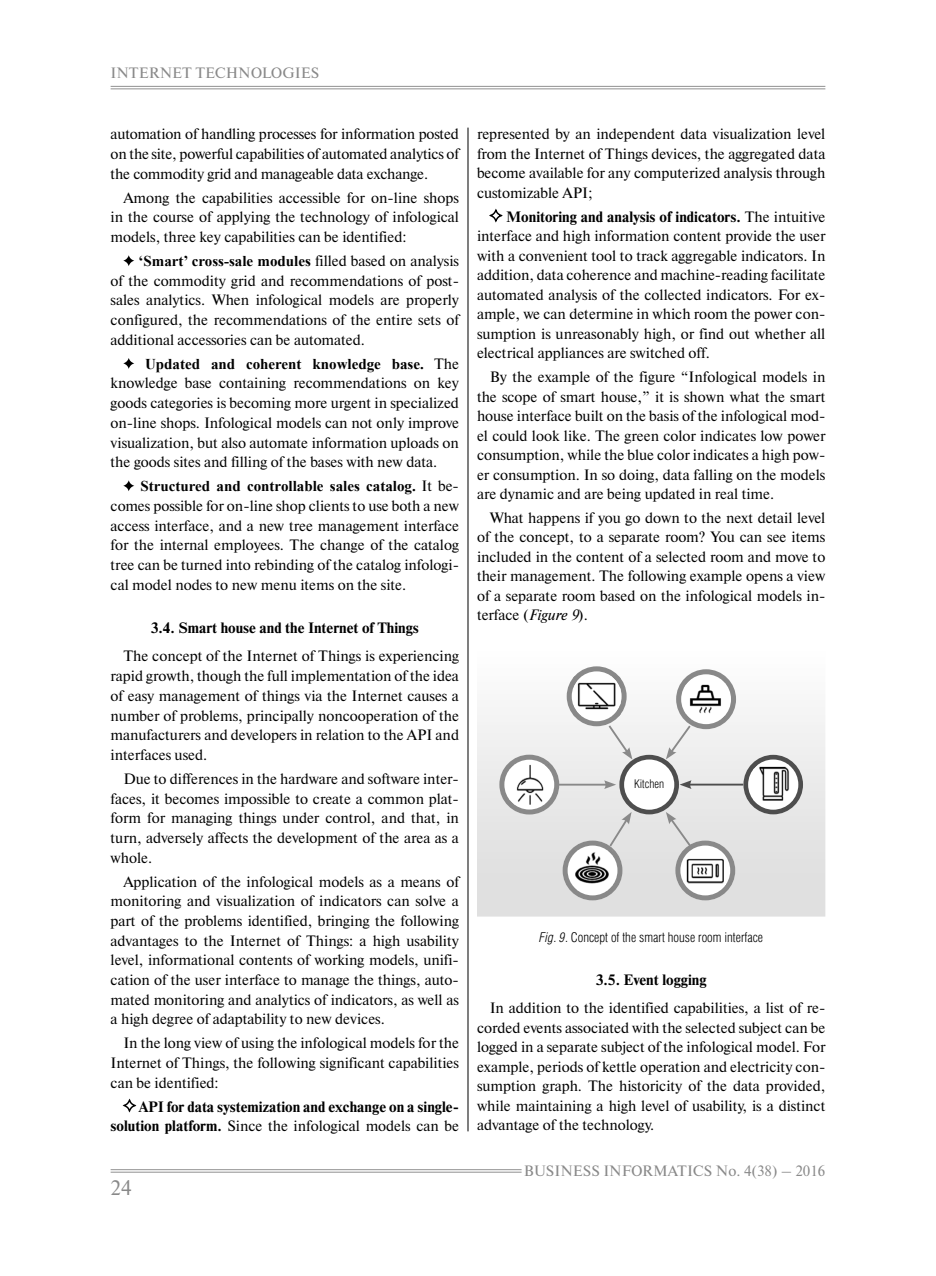
<style>
.page{position:relative;width:936px;height:1276px;background:#fff}
.page>*{position:absolute;margin:0;border:0;box-sizing:border-box;transform-origin:0 0}
.t1{font:21px "Newton C";color:#898989}
.t2{font:15px/19.6px "Newton C";color:#000;text-align:justify}
.t3{font:700 15px/19.6px "Newton C";color:#000;text-align:right}
.t4{font:700 15px "Times New Roman";color:#000}
.t5{font:15px "Newton C";color:#898989}
.t6{font:300 13.5px "Helios Cond";color:#000}
.t7{font:300 12px "Helios Cond";color:#000}
.s1{font-family:"Newton C";font-weight:400}
.s2{font-weight:400}
.s3{font-weight:700}
.s4{font-style:italic}
</style>
<div class="page">
<hr style="left:467px;top:128px;width:1px;height:1003px;background:#000">
<hr style="left:111px;top:86px;width:714px;height:1px;background:#909090">
<hr style="left:111px;top:89px;width:714px;height:1px;background:#909090">
<hr style="left:111px;top:1169px;width:410px;height:1px;background:#909090">
<hr style="left:111px;top:1172px;width:410px;height:1px;background:#909090">
<svg style="left:123px;top:255px;width:11px;height:11px"></svg>
<svg style="left:123px;top:358px;width:11px;height:11px"></svg>
<svg style="left:123px;top:480px;width:11px;height:11px"></svg>
<svg style="left:122px;top:1098px;width:15px;height:15px"></svg>
<svg style="left:489px;top:208px;width:14px;height:15px"></svg>
<svg style="left:477px;top:698px;width:348px;height:218px"></svg>
<svg style="left:743px;top:755px;width:60px;height:59px"></svg>
<hr style="left:688px;top:783px;width:55px;height:2px;background:#4e4e4e">
<svg style="left:679px;top:780px;width:12px;height:9px"></svg>
<svg style="left:665px;top:669px;width:71px;height:90px"></svg>
<svg style="left:665px;top:812px;width:70px;height:88px"></svg>
<svg style="left:499px;top:666px;width:133px;height:234px"></svg>
<div style="left:621px;top:757px;width:55px;height:55px;background:#fff;border-radius:50%"></div>
<div style="left:619px;top:755px;width:60px;height:59px;border:5px solid #4e4e4e;border-radius:50%"></div>
<img style="left:573px;top:676px;width:47px;height:40px">
<img style="left:685px;top:679px;width:40px;height:40px">
<img style="left:509px;top:764px;width:40px;height:40px">
<img style="left:685px;top:857px;width:40px;height:28px">
<img style="left:573px;top:850px;width:39px;height:40px">
<img style="left:753px;top:764px;width:40px;height:36px">
<p class="t5" style="left:111px;top:67px;width:210px">INTERNET TECHNOLOGIES</p>
<p class="t2" style="left:111px;top:126px;width:350px">automation of handling processes for information posted on the site, powerful capabilities of automated analytics of the commodity grid and manageable data exchange.</p>
<p class="t2" style="left:111px;top:189px;width:350px;text-indent:13px">Among the capabilities accessible for on-line shops in the course of applying the technology of infological models, three key capabilities can be identified:</p>
<p class="t4" style="left:139px;top:253px;width:322px">‘Smart’ cross-sale modules <span class="s1">filled based on analysis</span></p>
<p class="t2" style="left:111px;top:272px;width:350px">of the commodity grid and recommendations of post&shy;sales analytics. When infological models are properly configured, the recommendations of the entire sets of additional accessories can be automated.</p>
<p class="t4" style="left:145px;top:355px;width:315px">Updated and coherent knowledge base. <span class="s1">The</span></p>
<p class="t2" style="left:111px;top:375px;width:350px">knowledge base containing recommendations on key goods categories is becoming more urgent in specialized on-line shops. Infological models can not only improve visualization, but also automate information uploads on the goods sites and filling of the bases with new data.</p>
<p class="t4" style="left:140px;top:478px;width:320px">Structured and controllable sales catalog. <span class="s1">It be-</span></p>
<p class="t2" style="left:111px;top:497px;width:350px">comes possible for on-line shop clients to use both a new access interface, and a new tree management interface for the internal employees. The change of the catalog tree can be turned into rebinding of the catalog infologi&shy;cal model nodes to new menu items on the site.</p>
<p class="t3" style="left:151px;top:619px;width:269px">3.4. Smart house and the Internet of Things</p>
<p class="t2" style="left:111px;top:648px;width:350px;text-indent:13px">The concept of the Internet of Things is experiencing rapid growth, though the full implementation of the idea of easy management of things via the Internet causes a number of problems, principally noncooperation of the manufacturers and developers in relation to the API and interfaces used.</p>
<p class="t2" style="left:111px;top:770px;width:350px;text-indent:13px">Due to differences in the hardware and software inter&shy;faces, it becomes impossible to create a common plat&shy;form for managing things under control, and that, in turn, adversely affects the development of the area as a whole.</p>
<p class="t2" style="left:111px;top:873px;width:350px;text-indent:13px">Application of the infological models as a means of monitoring and visualization of indicators can solve a part of the problems identified, bringing the following advantages to the Internet of Things: a high usability level, informational contents of working models, unifi&shy;cation of the user interface to manage the things, auto&shy;mated monitoring and analytics of indicators, as well as a high degree of adaptability to new devices.</p>
<p class="t2" style="left:111px;top:1034px;width:350px;text-indent:13px">In the long view of using the infological models for the Internet of Things, the following significant capabilities can be identified:</p>
<p class="t3" style="left:111px;top:1097px;width:350px">API for data systemization and exchange on a single&shy;solution platform. <span class="s2">Since the infological models can be</span></p>
<h1 class="t1" style="left:111px;top:1180px;width:23px">24</h1>
<p class="t2" style="left:477px;top:126px;width:350px">represented by an independent data visualization level from the Internet of Things devices, the aggregated data become available for any computerized analysis through customizable API;</p>
<p class="t2" style="left:477px;top:208px;width:350px;text-indent:29px"><span class="s3">Monitoring and analysis of indicators.</span> The intuitive interface and high information content provide the user with a convenient tool to track aggregable indicators. In addition, data coherence and machine-reading facilitate automated analysis of the collected indicators. For ex&shy;ample, we can determine in which room the power con&shy;sumption is unreasonably high, or find out whether all electrical appliances are switched off.</p>
<p class="t2" style="left:477px;top:368px;width:350px;text-indent:13px">By the example of the figure “Infological models in the scope of smart house,” it is shown what the smart house interface built on the basis of the infological mod&shy;el could look like. The green color indicates low power consumption, while the blue color indicates a high pow&shy;er consumption. In so doing, data falling on the models are dynamic and are being updated in real time.</p>
<p class="t2" style="left:477px;top:509px;width:350px;text-indent:13px">What happens if you go down to the next detail level of the concept, to a separate room? You can see items included in the content of a selected room and move to their management. The following example opens a view of a separate room based on the infological models in&shy;terface (<span class="s4">Figure 9</span>).</p>
<p class="t7" style="left:634px;top:779px;width:32px">Kitchen</p>
<p class="t6" style="left:539px;top:932px;width:225px"><span class="s4">Fig. 9</span>. Concept of the smart house room interface</p>
<p class="t3" style="left:595px;top:971px;width:112px">3.5. Event logging</p>
<p class="t2" style="left:477px;top:999px;width:350px;text-indent:13px">In addition to the identified capabilities, a list of re&shy;corded events associated with the selected subject can be logged in a separate subject of the infological model. For example, periods of kettle operation and electricity con&shy;sumption graph. The historicity of the data provided, while maintaining a high level of usability, is a distinct advantage of the technology.</p>
<p class="t5" style="left:523px;top:1165px;width:303px">BUSINESS INFORMATICS No. 4(38) – 2016</p>
</div>
